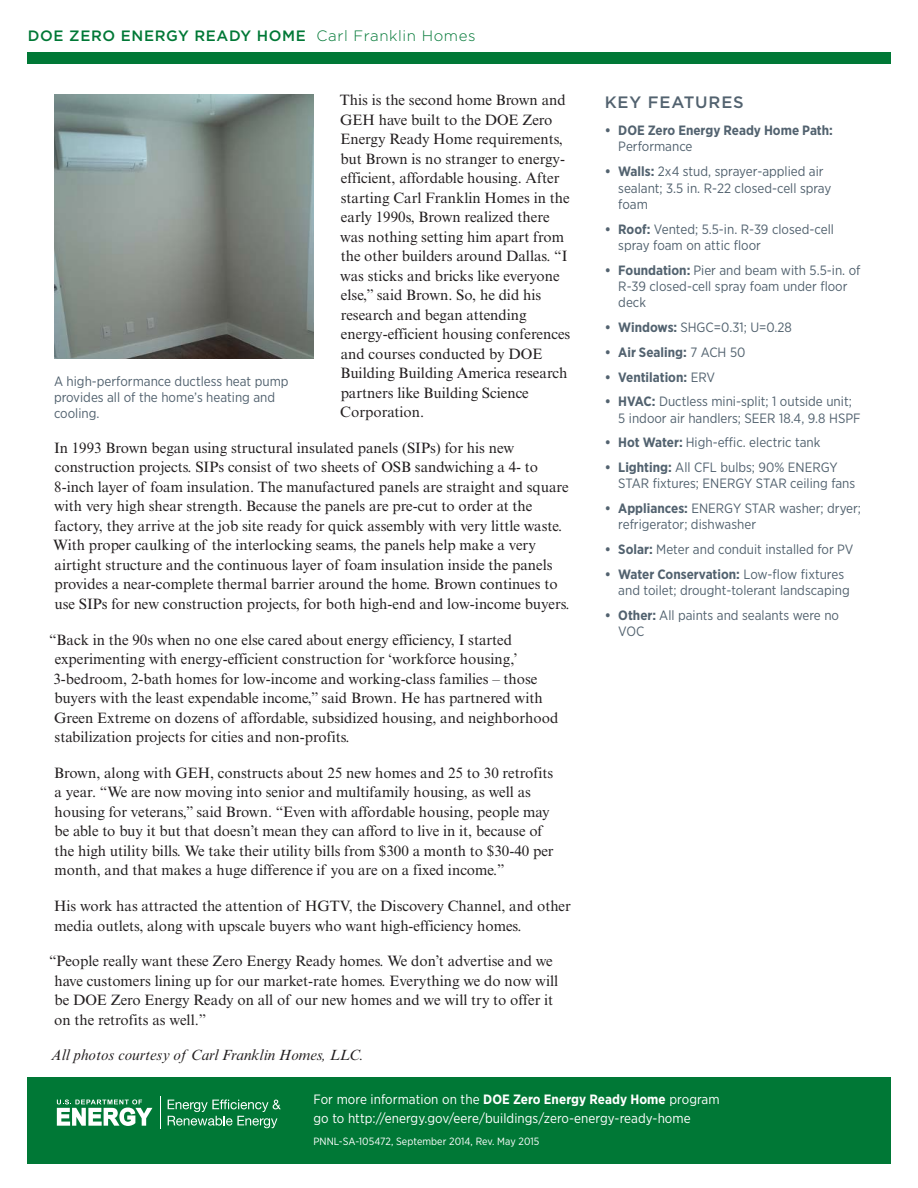
<style>
.page{position:relative;width:918px;height:1188px;background:#fff}
.page>*{position:absolute;margin:0;border:0;box-sizing:border-box;transform-origin:0 0}
.t1{font:500 16.5px "Gotham";letter-spacing:.05em;color:#52626f}
.t2{font:15px/19.5px "Times New Roman MT Std";color:#231f20}
.t3{font:italic 15px "Times New Roman MT Std";color:#231f20}
.t4{font:500 15px "Gotham";letter-spacing:.04em;color:#007836}
.t5{font:13.5px/16.2px "Gotham Narrow";color:#52626f}
.t6{font:13.5px/19.5px "Gotham Narrow";letter-spacing:.005em;color:#fff}
.t7{font:700 13.5px "Gotham Narrow";color:#52626f}
.t8{font:10.5px "Gotham Narrow";letter-spacing:.005em;color:#fff}
.s1{font-weight:300}
.s2{font-weight:700}
.s3{font-weight:400}
</style>
<div class="page">
<div style="left:27px;top:52px;width:864px;height:12px;background:#007836"></div>
<div style="left:27px;top:1077px;width:864px;height:87px;background:#007836"></div>
<svg style="left:57px;top:1099px;width:95px;height:27px"></svg>
<hr style="left:160px;top:1096px;width:1px;height:33px;background:#fff">
<svg style="left:168px;top:1099px;width:113px;height:29px"></svg>
<img style="left:55px;top:94px;width:258px;height:265px">
<p class="t4" style="left:28px;top:28px;width:449px">DOE ZERO ENERGY READY HOME <span class="s1">Carl Franklin Homes</span></p>
<p class="t2" style="left:340px;top:90px;width:232px">This is the second home Brown and<br>GEH have built to the DOE Zero<br>Energy Ready Home requirements, but Brown is no stranger to energy&shy;efficient, affordable housing. After starting Carl Franklin Homes in the early 1990s, Brown realized there was nothing setting him apart from the other builders around Dallas. “I was sticks and bricks like everyone else,” said Brown. So, he did his research and began attending energy-efficient housing conferences and courses conducted by DOE<br>Building Building America research partners like Building Science<br>Corporation.</p>
<p class="t2" style="left:53px;top:438px;width:518px">In 1993 Brown began using structural insulated panels (SIPs) for his new construction projects. SIPs consist of two sheets of OSB sandwiching a 4- to 8-inch layer of foam insulation. The manufactured panels are straight and square with very high shear strength. Because the panels are pre-cut to order at the factory, they arrive at the job site ready for quick assembly with very little waste.<br>With proper caulking of the interlocking seams, the panels help make a very airtight structure and the continuous layer of foam insulation inside the panels provides a near-complete thermal barrier around the home. Brown continues to use SIPs for new construction projects, for both high-end and low-income buyers.</p>
<p class="t2" style="left:49px;top:630px;width:511px">“Back in the 90s when no one else cared about energy efficiency, I started experimenting with energy-efficient construction for ‘workforce housing,’ 3-bedroom, 2-bath homes for low-income and working-class families – those buyers with the least expendable income,” said Brown. He has partnered with Green Extreme on dozens of affordable, subsidized housing, and neighborhood stabilization projects for cities and non-profits.</p>
<p class="t2" style="left:54px;top:763px;width:501px">Brown, along with GEH, constructs about 25 new homes and 25 to 30 retrofits a year. “We are now moving into senior and multifamily housing, as well as housing for veterans,” said Brown. “Even with affordable housing, people may be able to buy it but that doesn’t mean they can afford to live in it, because of the high utility bills. We take their utility bills from $300 a month to $30-40 per month, and that makes a huge difference if you are on a fixed income.”</p>
<p class="t2" style="left:54px;top:896px;width:518px">His work has attracted the attention of HGTV, the Discovery Channel, and other media outlets, along with upscale buyers who want high-efficiency homes.</p>
<p class="t2" style="left:54px;top:951px;width:505px;text-indent:-5px">“People really want these Zero Energy Ready homes. We don’t advertise and we have customers lining up for our market-rate homes. Everything we do now will be DOE Zero Energy Ready on all of our new homes and we will try to offer it on the retrofits as well.”</p>
<p class="t3" style="left:51px;top:1047px;width:314px">All photos courtesy of Carl Franklin Homes, LLC.</p>
<p class="t5" style="left:54px;top:373px;width:236px">A high-performance ductless heat pump provides all of the home’s heating and cooling.</p>
<p class="t1" style="left:605px;top:93px;width:141px">KEY FEATURES</p>
<p class="t7" style="left:605px;top:122px;width:230px">• DOE Zero Energy Ready Home Path:</p>
<p class="t5" style="left:618px;top:138px;width:76px">Performance</p>
<p class="t5" style="left:618px;top:163px;width:215px;text-indent:-14px"><span class="s2">• Walls:</span> 2x4 stud, sprayer-applied air sealant; 3.5 in. R-22 closed-cell spray foam</p>
<p class="t5" style="left:618px;top:220px;width:217px;text-indent:-14px"><span class="s2">• Roof:</span> Vented; 5.5-in. R-39 closed-cell spray foam on attic floor</p>
<p class="t5" style="left:618px;top:261px;width:244px;text-indent:-14px"><span class="s2">• Foundation:</span> Pier and beam with 5.5-in. of<br>R-39 closed-cell spray foam under floor deck</p>
<p class="t5" style="left:605px;top:319px;width:189px"><span class="s2">• Windows:</span> SHGC=0.31; U=0.28</p>
<p class="t7" style="left:605px;top:343px;width:142px">• Air Sealing: <span class="s3">7 ACH 50</span></p>
<p class="t7" style="left:605px;top:368px;width:112px">• Ventilation: <span class="s3">ERV</span></p>
<p class="t5" style="left:618px;top:393px;width:244px;text-indent:-14px"><span class="s2">• HVAC:</span> Ductless mini-split; 1 outside unit;<br>5 indoor air handlers; SEER 18.4, 9.8 HSPF</p>
<p class="t5" style="left:605px;top:434px;width:217px"><span class="s2">• Hot Water:</span> High-effic. electric tank</p>
<p class="t5" style="left:618px;top:459px;width:239px;text-indent:-14px"><span class="s2">• Lighting:</span> All CFL bulbs; 90% ENERGY<br>STAR fixtures; ENERGY STAR ceiling fans</p>
<p class="t5" style="left:618px;top:500px;width:244px;text-indent:-14px"><span class="s2">• Appliances:</span> ENERGY STAR washer; dryer; refrigerator; dishwasher</p>
<p class="t5" style="left:605px;top:541px;width:250px"><span class="s2">• Solar:</span> Meter and conduit installed for PV</p>
<p class="t5" style="left:618px;top:566px;width:233px;text-indent:-14px"><span class="s2">• Water Conservation:</span> Low-flow fixtures and toilet; drought-tolerant landscaping</p>
<p class="t5" style="left:618px;top:607px;width:222px;text-indent:-14px"><span class="s2">• Other:</span> All paints and sealants were no<br>VOC</p>
<p class="t6" style="left:313px;top:1089px;width:408px">For more information on the <span class="s2">DOE Zero Energy Ready Home</span> program go to http://energy.gov/eere/buildings/zero-energy-ready-home</p>
<p class="t8" style="left:313px;top:1134px;width:228px">PNNL-SA-105472, September 2014, Rev. May 2015</p>
</div>
